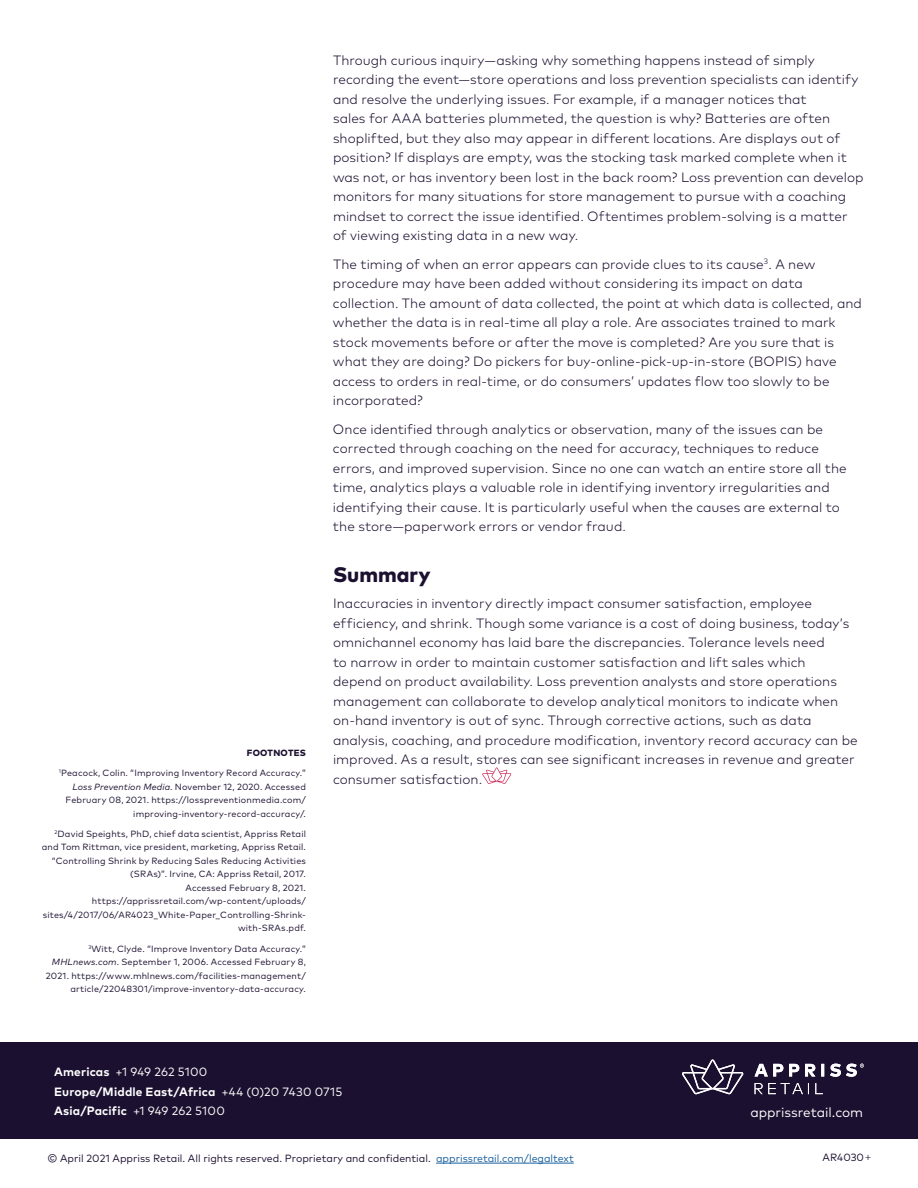
<style>
.page{position:relative;width:918px;height:1188px;background:#fff}
.page>*{position:absolute;margin:0;border:0;box-sizing:border-box;transform-origin:0 0}
.Subhead_1{font:800 21px "Mark OT";letter-spacing:.005em;color:#1c1030}
.Body_1{font:300 13.5px/19.5px "Mark OT";letter-spacing:.005em;color:#1c1030}
.t1{font:13.5px "Mark OT";color:#fff}
.t2{font:700 12px/19.5px "Mark OT";letter-spacing:.015em;color:#fff}
.t3{font:10.5px "Mark OT";color:#1c1030}
.t4{font:10.5px "Minion Pro";color:#1d1332}
.Footnotes{font:9px/13.5px "Mark OT";letter-spacing:.02em;color:#1c1030;text-align:right}
.Subhead_2{font:800 9px "Mark OT";letter-spacing:.025em;color:#1c1030}
.s1{font-style:italic}
.s2{font-weight:400}
.s3{color:#175d9e}
</style>
<div class="page">
<div style="left:0;top:1043px;width:918px;height:96px;background:#1c1030"></div>
<svg style="left:755px;top:1064px;width:109px;height:13px"></svg>
<svg style="left:682px;top:1060px;width:62px;height:35px"></svg>
<svg style="left:755px;top:1083px;width:68px;height:11px"></svg>
<hr style="left:436px;top:1163px;width:138px;height:1px;background:#175d9e">
<svg style="left:482px;top:767px;width:29px;height:17px"></svg>
<p class="Subhead_2" style="left:247px;top:747px;width:61px">FOOTNOTES</p>
<p class="Footnotes" style="left:59px;top:766px;width:249px"><sup>1</sup>Peacock, Colin. “Improving Inventory Record Accuracy.” <span class="s1">Loss Prevention Media</span>. November 12, 2020. Accessed February 08, 2021. https://losspreventionmedia.com/ improving-inventory-record-accuracy/.</p>
<p class="Footnotes" style="left:42px;top:827px;width:266px"><sup>2</sup>David Speights, PhD, chief data scientist, Appriss Retail and Tom Rittman, vice president, marketing, Appriss Retail. “Controlling Shrink by Reducing Sales Reducing Activities (SRAs)”. Irvine, CA: Appriss Retail, 2017.<br>Accessed February 8, 2021. https://apprissretail.com/wp-content/uploads/ sites/4/2017/06/AR4023_White-Paper_Controlling-Shrink&shy;with-SRAs.pdf.</p>
<p class="Footnotes" style="left:46px;top:942px;width:262px"><sup>3</sup>Witt, Clyde. “Improve Inventory Data Accuracy.” <span class="s1">MHLnews.com</span>. September 1, 2006. Accessed February 8, 2021. https://www.mhlnews.com/facilities-management/ article/22048301/improve-inventory-data-accuracy.</p>
<p class="Body_1" style="left:333px;top:50px;width:532px">Through curious inquiry—asking why something happens instead of simply recording the event—store operations and loss prevention specialists can identify and resolve the underlying issues. For example, if a manager notices that<br>sales for AAA batteries plummeted, the question is why? Batteries are often shoplifted, but they also may appear in different locations. Are displays out of position? If displays are empty, was the stocking task marked complete when it was not, or has inventory been lost in the back room? Loss prevention can develop monitors for many situations for store management to pursue with a coaching mindset to correct the issue identified. Oftentimes problem-solving is a matter of viewing existing data in a new way.</p>
<p class="Body_1" style="left:333px;top:254px;width:531px">The timing of when an error appears can provide clues to its cause<sup>3</sup>. A new procedure may have been added without considering its impact on data collection. The amount of data collected, the point at which data is collected, and whether the data is in real-time all play a role. Are associates trained to mark stock movements before or after the move is completed? Are you sure that is what they are doing? Do pickers for buy-online-pick-up-in-store (BOPIS) have access to orders in real-time, or do consumers’ updates flow too slowly to be incorporated?</p>
<p class="Body_1" style="left:333px;top:419px;width:515px">Once identified through analytics or observation, many of the issues can be corrected through coaching on the need for accuracy, techniques to reduce errors, and improved supervision. Since no one can watch an entire store all the time, analytics plays a valuable role in identifying inventory irregularities and identifying their cause. It is particularly useful when the causes are external to the store—paperwork errors or vendor fraud.</p>
<p class="Subhead_1" style="left:333px;top:561px;width:99px">Summary</p>
<p class="Body_1" style="left:333px;top:594px;width:526px">Inaccuracies in inventory directly impact consumer satisfaction, employee efficiency, and shrink. Though some variance is a cost of doing business, today’s omnichannel economy has laid bare the discrepancies. Tolerance levels need<br>to narrow in order to maintain customer satisfaction and lift sales which depend on product availability. Loss prevention analysts and store operations management can collaborate to develop analytical monitors to indicate when on-hand inventory is out of sync. Through corrective actions, such as data analysis, coaching, and procedure modification, inventory record accuracy can be improved. As a result, stores can see significant increases in revenue and greater consumer satisfaction.</p>
<p class="t2" style="left:54px;top:1062px;width:290px">Americas <span class="s2">+1 949 262 5100<br></span>Europe/Middle East/Africa <span class="s2">+44 (0)20 7430 0715<br></span>Asia/Pacific <span class="s2">+1 949 262 5100</span></p>
<p class="t1" style="left:750px;top:1104px;width:114px">apprissretail.com</p>
<p class="t3" style="left:48px;top:1152px;width:528px">© April 2021 Appriss Retail. All rights reserved. Proprietary and confidential. <span class="s3">apprissretail.com/legaltext</span></p>
<p class="t3" style="left:823px;top:1151px;width:43px">AR4030</p>
<p class="t4" style="left:865px;top:1149px;width:8px">+</p>
</div>
